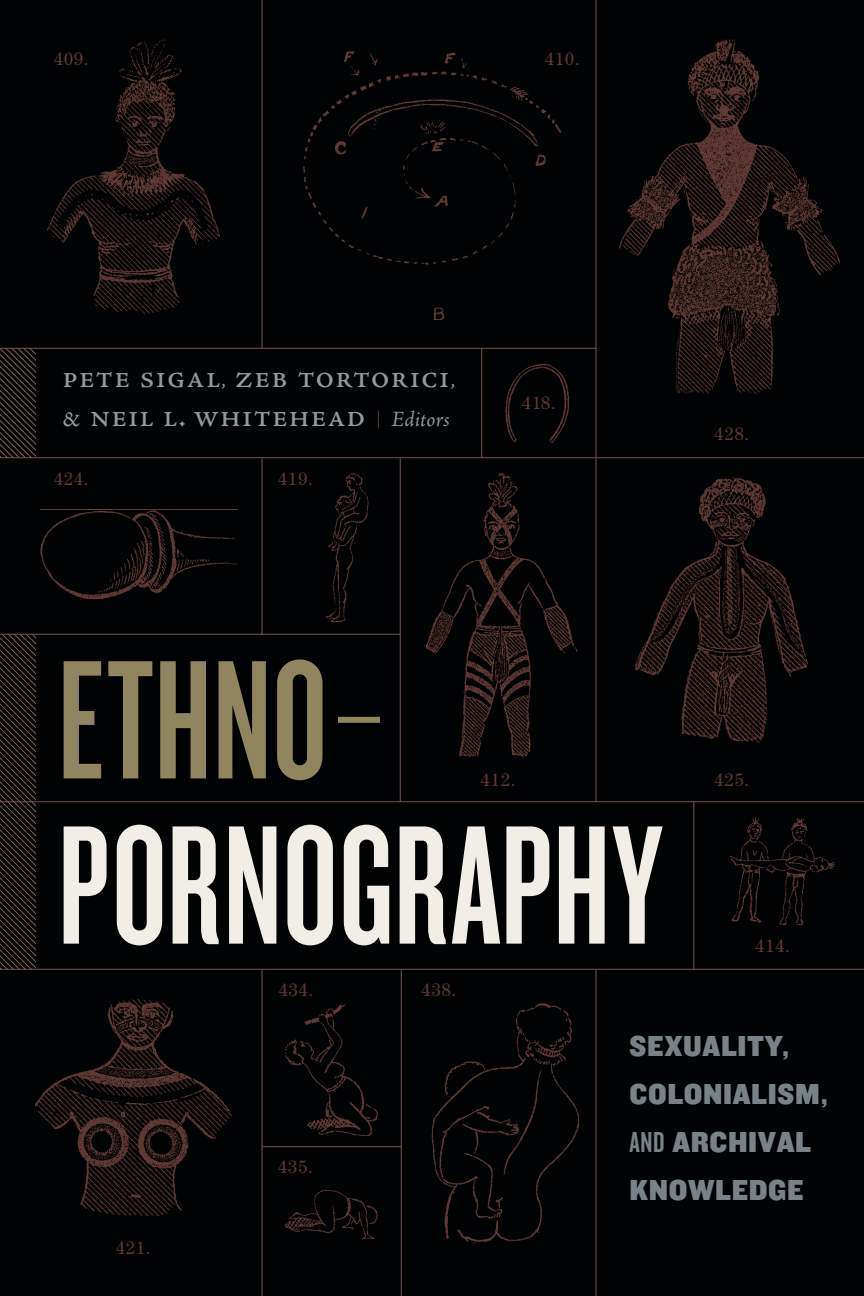
<style>
.page{position:relative;width:864px;height:1296px;background:#010203}
.page>*{position:absolute;margin:0;border:0;box-sizing:border-box;transform-origin:0 0}
.t1{font:176px "Knockout 47 Bantamweight";letter-spacing:.01em;color:#f1ede7}
.t2{font:176px "Knockout 47 Bantamweight";letter-spacing:.01em;color:#91855f}
.Editors{font:34px "Adobe Jenson Pro";letter-spacing:.02em;color:#909b9f}
.t3{font:30px/48px "Knockout 71 Full Middlewt";letter-spacing:.02em;color:#879297}
.Numbers__alt{font:18px "Century Std";letter-spacing:.06em;color:#5f3934}
.s1{font-style:italic;font-size:22.2px}
.s2{font-family:"Adobe Jenson Pro Lt Subh"}
.s3{font-style:italic;font-size:17px;color:#77544e}
.s4{font-family:"Knockout 48 Featherweight"}
</style>
<div class="page">
<img style="left:46px;top:39px;width:175px;height:275px">
<img style="left:40px;top:510px;width:197px;height:90px">
<div style="left:296px;top:51px;width:266px;height:269px;background:#010203"></div>
<img style="left:325px;top:472px;width:45px;height:151px">
<img style="left:426px;top:472px;width:152px;height:286px">
<img style="left:619px;top:39px;width:222px;height:356px">
<img style="left:635px;top:476px;width:174px;height:268px">
<img style="left:729px;top:816px;width:106px;height:110px">
<img style="left:430px;top:1002px;width:149px;height:241px">
<img style="left:34px;top:998px;width:199px;height:219px">
<img style="left:284px;top:1002px;width:95px;height:135px">
<img style="left:284px;top:1189px;width:95px;height:51px">
<img style="left:504px;top:362px;width:68px;height:82px">
<div style="left:338px;top:717px;width:42px;height:6px;background:#91855f"></div>
<svg style="left:0;top:635px;width:36px;height:334px;background:#1f1818"></svg>
<svg style="left:0;top:349px;width:36px;height:108px;background:#1f1818"></svg>
<hr style="left:0;top:801px;width:864px;height:1px;background:#77544e">
<hr style="left:0;top:634px;width:400px;height:1px;background:#77544e">
<hr style="left:0;top:969px;width:864px;height:1px;background:#77544e">
<hr style="left:0;top:348px;width:596px;height:1px;background:#77544e">
<hr style="left:0;top:457px;width:864px;height:1px;background:#77544e">
<hr style="left:400px;top:458px;width:1px;height:344px;background:#77544e">
<hr style="left:401px;top:970px;width:1px;height:326px;background:#77544e">
<hr style="left:694px;top:802px;width:1px;height:168px;background:#77544e">
<hr style="left:596px;top:0;width:1px;height:802px;background:#77544e">
<hr style="left:596px;top:970px;width:1px;height:326px;background:#77544e">
<hr style="left:262px;top:458px;width:1px;height:177px;background:#77544e">
<hr style="left:262px;top:970px;width:1px;height:326px;background:#77544e">
<hr style="left:262px;top:0;width:1px;height:348px;background:#77544e">
<hr style="left:262px;top:1146px;width:140px;height:1px;background:#77544e">
<hr style="left:481px;top:348px;width:1px;height:110px;background:#77544e">
<p class="Numbers__alt" style="left:54px;top:48px;width:36px">409.</p>
<p class="Numbers__alt" style="left:545px;top:48px;width:36px">410.</p>
<p class="Editors" style="left:62px;top:357px;width:395px">Pete Sigal<span class="s1">,</span> Zeb Tortorici<span class="s1">,</span></p>
<p class="Editors" style="left:62px;top:396px;width:389px"><span class="s2">&amp;</span> Neil L. Whitehead <span class="s3">|</span> <span class="s1">Editors</span></p>
<p class="Numbers__alt" style="left:54px;top:468px;width:36px">424.</p>
<p class="Numbers__alt" style="left:278px;top:468px;width:36px">419.</p>
<p class="Numbers__alt" style="left:522px;top:393px;width:35px">418.</p>
<p class="Numbers__alt" style="left:715px;top:423px;width:36px">428.</p>
<p class="t2" style="left:58px;top:617px;width:271px">ETHNO</p>
<p class="Numbers__alt" style="left:481px;top:769px;width:36px">412.</p>
<p class="t1" style="left:58px;top:782px;width:606px">PORNOGRAPHY</p>
<p class="Numbers__alt" style="left:279px;top:979px;width:36px">434.</p>
<p class="Numbers__alt" style="left:422px;top:979px;width:36px">438.</p>
<p class="Numbers__alt" style="left:715px;top:769px;width:36px">425.</p>
<p class="Numbers__alt" style="left:755px;top:936px;width:36px">414.</p>
<p class="Numbers__alt" style="left:116px;top:1237px;width:36px">421.</p>
<p class="Numbers__alt" style="left:278px;top:1157px;width:36px">435.</p>
<h3 class="t3" style="left:630px;top:1021px;width:199px">SEXUALITY,<br>COLONIALISM,<br><span class="s4">AND</span> ARCHIVAL<br>KNOWLEDGE</h3>
</div>
